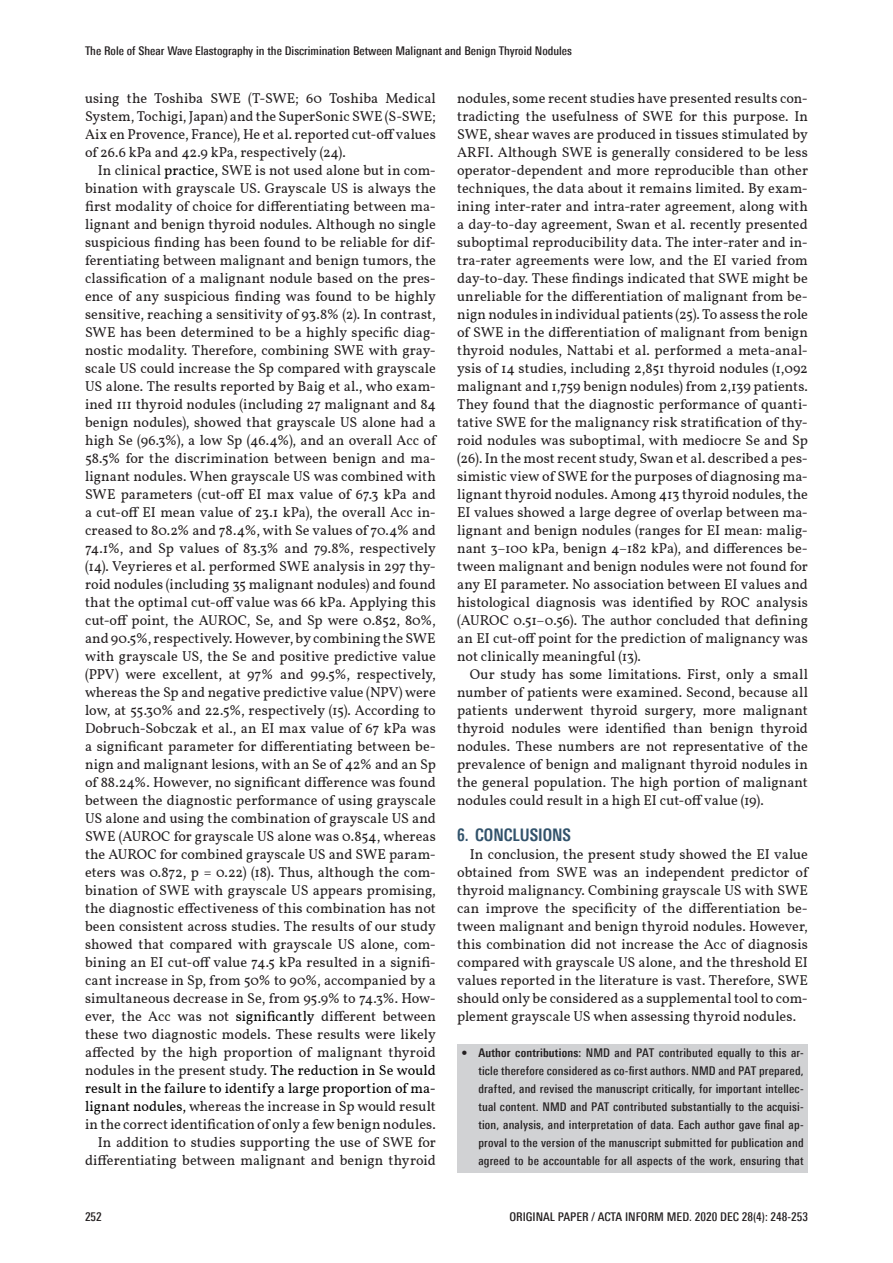
<style>
.page{position:relative;width:893px;height:1263px;background:#fff}
.page>*{position:absolute;margin:0;border:0;box-sizing:border-box;transform-origin:0 0}
.t1{font:700 condensed 17.4px "Univers Next Pro";color:#32536b;scale:.95 1}
.t2{font:14.25px/18px "Vollkorn";letter-spacing:.005em;color:#231f20;text-align:justify}
.t3{font:500 condensed 12px/18px "Univers Next Pro";color:#231f20;text-align:justify}
.s1{color:#000}
.s2{font-weight:700}
</style>
<div class="page">
<div style="left:457px;top:1044px;width:351px;height:128px;background:#d1d2d4"></div>
<p class="t3" style="left:85px;top:42px;width:488px">The Role of Shear Wave Elastography in the Discrimination Between Malignant and Benign Thyroid Nodules</p>
<p class="t2" style="left:85px;top:90px;width:352px">using the Toshiba SWE (T-SWE; 60 Toshiba Medical System, Tochigi, Japan) and the SuperSonic SWE (S-SWE; Aix en Provence, France), He et al. reported cut-off values of 26.6 kPa and 42.9 kPa, respectively (24).</p>
<p class="t2" style="left:85px;top:162px;width:352px;text-align:right">In clinical <span class="s1">practice,</span> SWE is not used alone but in com&shy;bination with grayscale US. Grayscale US is always the first modality of choice for differentiating between ma&shy;lignant and benign thyroid nodules. Although no single suspicious finding has been found to be reliable for dif&shy;ferentiating between malignant and benign tumors, the classification of a malignant nodule based on the pres&shy;ence of any suspicious finding was found to be highly sensitive, reaching a sensitivity of 93.8% (2). In contrast, SWE has been determined to be a highly specific diag&shy;nostic modality. Therefore, combining SWE with gray&shy;scale US could increase the Sp compared with grayscale US alone. The results reported by Baig et al., who exam&shy;ined 111 thyroid nodules (including 27 malignant and 84 benign nodules), showed that grayscale US alone had a high Se (96.3%), a low Sp (46.4%), and an overall Acc of 58.5% for the discrimination between benign and ma&shy;lignant nodules. When grayscale US was combined with SWE parameters (cut-off EI max value of 67.3 kPa and a cut-off EI mean value of 23.1 kPa), the overall Acc in&shy;creased to 80.2% and 78.4%, with Se values of 70.4% and 74.1%, and Sp values of 83.3% and 79.8%, respectively (14). Veyrieres et al. performed SWE analysis in 297 thy&shy;roid nodules (including 35 malignant nodules) and found that the optimal cut-off value was 66 kPa. Applying this cut-off point, the AUROC, Se, and Sp were 0.852, 80%, and 90.5%, respectively. However, by combining the SWE with grayscale US, the Se and positive predictive value (PPV) were excellent, at 97% and 99.5%, respectively, whereas the Sp and negative predictive value (NPV) were low, at 55.30% and 22.5%, respectively (15). According to Dobruch-Sobczak et al., an EI max value of 67 kPa was a significant parameter for differentiating between be&shy;nign and malignant lesions, with an Se of 42% and an Sp of 88.24%. However, no significant difference was found between the diagnostic performance of using grayscale US alone and using the combination of grayscale US and SWE (AUROC for grayscale US alone was 0.854, whereas the AUROC for combined grayscale US and SWE param&shy;eters was 0.872, p = 0.22) (18). Thus, although the com&shy;bination of SWE with grayscale US appears promising, the diagnostic effectiveness of this combination has not been consistent across studies. The results of our study showed that compared with grayscale US alone, com&shy;bining an EI cut-off value 74.5 kPa resulted in a signifi&shy;cant increase in Sp, from 50% to 90%, accompanied by a simultaneous decrease in Se, from 95.9% to 74.3%. How&shy;ever, the Acc was not <span class="s1">significantly</span> different between these two diagnostic models. These results were likely affected by the high proportion of malignant thyroid nodules in the present study. <span class="s1">The reduction in Se would result in the failure to identify a large proportion of ma&shy;lignant nodules,</span> whereas the increase in Sp would result in the correct identification of only a few benign nodules.<br>In addition to studies supporting the use of SWE for differentiating between malignant and benign thyroid</p>
<p class="t2" style="left:457px;top:90px;width:352px">nodules, some recent studies have presented results con&shy;tradicting the usefulness of SWE for this purpose. In SWE, shear waves are produced in tissues stimulated by ARFI. Although SWE is generally considered to be less operator-dependent and more reproducible than other techniques, the data about it remains limited. By exam&shy;ining inter-rater and intra-rater agreement, along with a day-to-day agreement, Swan et al. recently presented suboptimal reproducibility data. The inter-rater and in&shy;tra-rater agreements were low, and the EI varied from day-to-day. These findings indicated that SWE might be unreliable for the differentiation of malignant from be&shy;nign nodules in individual patients (25). To assess the role of SWE in the differentiation of malignant from benign thyroid nodules, Nattabi et al. performed a meta-anal&shy;ysis of 14 studies, including 2,851 thyroid nodules (1,092 malignant and 1,759 benign nodules) from 2,139 patients.<br>They found that the diagnostic performance of quanti&shy;tative SWE for the malignancy risk stratification of thy&shy;roid nodules was suboptimal, with mediocre Se and Sp (26). In the most recent study, Swan et al. described a pes&shy;simistic view of SWE for the purposes of diagnosing ma&shy;lignant thyroid nodules. Among 413 thyroid nodules, the EI values showed a large degree of overlap between ma&shy;lignant and benign nodules (ranges for EI mean: malig&shy;nant 3–100 kPa, benign 4–182 kPa), and differences be&shy;tween malignant and benign nodules were not found for any EI parameter. No association between EI values and histological diagnosis was identified by ROC analysis (AUROC 0.51–0.56). The author concluded that defining an EI cut-off point for the prediction of malignancy was not clinically meaningful (13).</p>
<p class="t2" style="left:457px;top:666px;width:352px;text-indent:13px">Our study has some limitations. First, only a small number of patients were examined. Second, because all patients underwent thyroid surgery, more malignant thyroid nodules were identified than benign thyroid nodules. These numbers are not representative of the prevalence of benign and malignant thyroid nodules in the general population. The high portion of malignant nodules could result in a high EI cut-off value (19).</p>
<p class="t1" style="left:457px;top:825px;width:121px">6. CONCLUSIONS</p>
<p class="t2" style="left:457px;top:846px;width:352px;text-indent:13px">In conclusion, the present study showed the EI value obtained from SWE was an independent predictor of thyroid malignancy. Combining grayscale US with SWE can improve the specificity of the differentiation be&shy;tween malignant and benign thyroid nodules. However, this combination did not increase the Acc of diagnosis compared with grayscale US alone, and the threshold EI values reported in the literature is vast. Therefore, SWE should only be considered as a supplemental tool to com&shy;plement grayscale US when assessing thyroid nodules.</p>
<p class="t3" style="left:478px;top:1044px;width:327px;text-indent:-17px">• <span class="s2">Author contributions:</span> NMD and PAT contributed equally to this ar&shy;ticle therefore considered as co-first authors. NMD and PAT prepared, drafted, and revised the manuscript critically, for important intellec&shy;tual content. NMD and PAT contributed substantially to the acquisi&shy;tion, analysis, and interpretation of data. Each author gave final ap&shy;proval to the version of the manuscript submitted for publication and agreed to be accountable for all aspects of the work, ensuring that</p>
<p class="t3" style="left:85px;top:1207px;width:18px">252</p>
<p class="t3" style="left:509px;top:1207px;width:300px">ORIGINAL PAPER / ACTA INFORM MED. 2020 DEC 28(4): 248-253</p>
</div>
